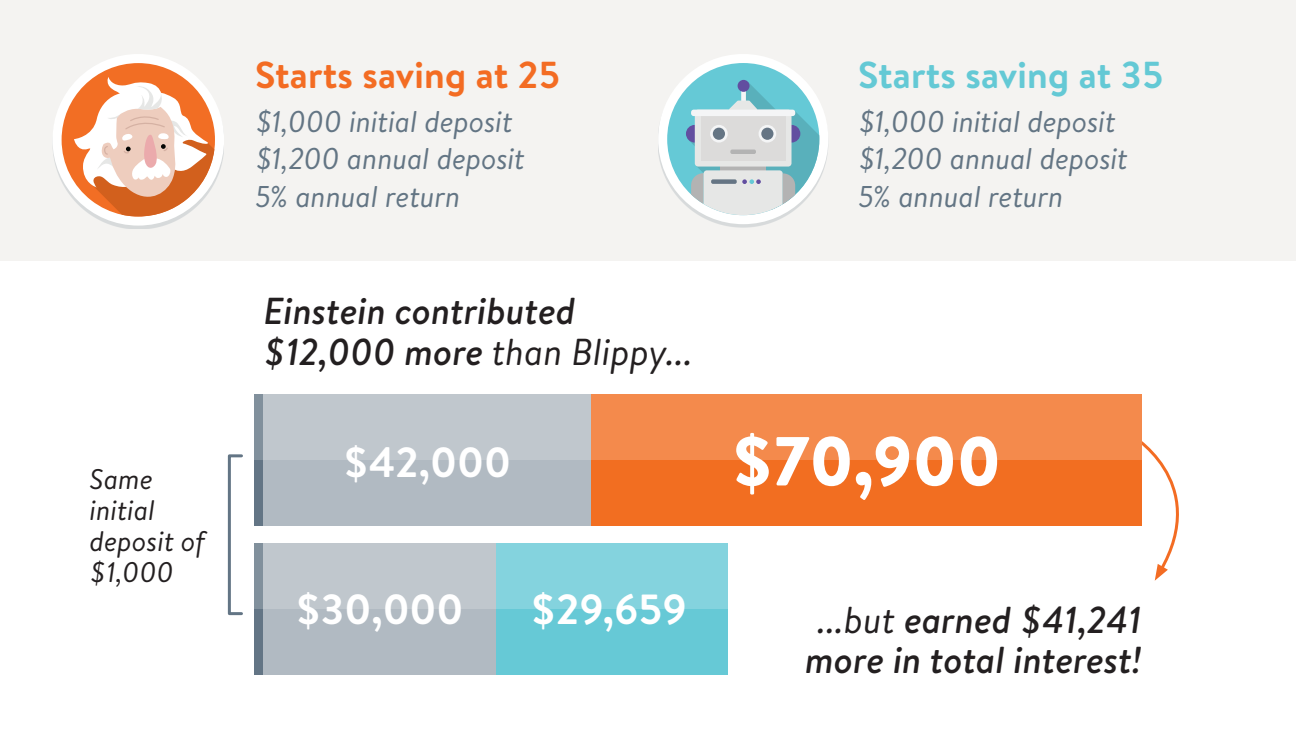
<style>
.page{position:relative;width:1296px;height:729px;background:#fff}
.page>*{position:absolute;margin:0;border:0;box-sizing:border-box;transform-origin:0 0}
.t1{font:900 69.15px "Brandon Text";color:#fff}
.t2{font:700 42.15px "Brandon Text";color:#fff}
.t3{font:italic 500 37.5px/40.5px "Brandon Text";color:#231f20}
.t4{font:700 37.5px "Brandon Text";letter-spacing:.005em;color:#f36c23}
.t5{font:700 37.5px "Brandon Text";letter-spacing:.005em;color:#64c9d5}
.t6{font:italic 30px/37.5px "Brandon Text";letter-spacing:-.005em;color:#637584}
.t7{font:italic 28.35px/30.9px "Brandon Text";color:#231f20}
.s1{font-weight:400}
</style>
<div class="page">
<div style="left:0;top:0;width:1296px;height:261px;background:#f4f3f1"></div>
<svg style="left:1142px;top:441px;width:37px;height:140px"></svg>
<div style="left:591px;top:394px;width:551px;height:132px;background:#f26e21"></div>
<div style="left:263px;top:394px;width:328px;height:132px;background:#b1bac2"></div>
<div style="left:254px;top:394px;width:9px;height:132px;background:#637585"></div>
<svg style="left:254px;top:394px;width:888px;height:66px;fill:#f48a4c"></svg>
<div style="left:263px;top:544px;width:233px;height:131px;background:#b1bac2"></div>
<div style="left:496px;top:544px;width:231px;height:131px;background:#66c9d6"></div>
<div style="left:254px;top:544px;width:9px;height:131px;background:#637585"></div>
<svg style="left:254px;top:544px;width:473px;height:65px"></svg>
<div style="left:228px;top:454px;width:15px;height:161px;border:3px solid #637585"></div>
<div style="left:52px;top:57px;width:172px;height:172px;background:#637584;opacity:.2"></div>
<div style="left:52px;top:54px;width:172px;height:172px;background:#fff;border-radius:50%"></div>
<svg style="left:62px;top:63px;width:153px;height:153px"></svg>
<div style="left:658px;top:57px;width:170px;height:171px;background:#637584;opacity:.2"></div>
<div style="left:658px;top:54px;width:170px;height:170px;background:#fff;border-radius:50%"></div>
<svg style="left:667px;top:63px;width:152px;height:152px"></svg>
<p class="t7" style="left:90px;top:463px;width:65px">Same</p>
<p class="t7" style="left:90px;top:494px;width:117px">initial deposit of $1,000</p>
<p class="t4" style="left:255px;top:49px;width:307px">Starts saving at 25</p>
<p class="t5" style="left:858px;top:49px;width:307px">Starts saving at 35</p>
<p class="t6" style="left:255px;top:102px;width:271px">$1,000 initial deposit $1,200 annual deposit<br>5% annual return</p>
<p class="t6" style="left:858px;top:102px;width:271px">$1,000 initial deposit $1,200 annual deposit<br>5% annual return</p>
<p class="t3" style="left:264px;top:290px;width:431px">Einstein contributed $12,000 more <span class="s1">than Blippy...</span></p>
<h2 class="t2" style="left:344px;top:433px;width:169px">$42,000</h2>
<h2 class="t2" style="left:296px;top:580px;width:169px">$30,000</h2>
<h2 class="t2" style="left:531px;top:580px;width:157px">$29,659</h2>
<h1 class="t1" style="left:732px;top:413px;width:271px">$70,900</h1>
<p class="t3" style="left:805px;top:599px;width:338px;text-align:center"><span class="s1">...but</span> earned $41,241 more in total interest!</p>
</div>
